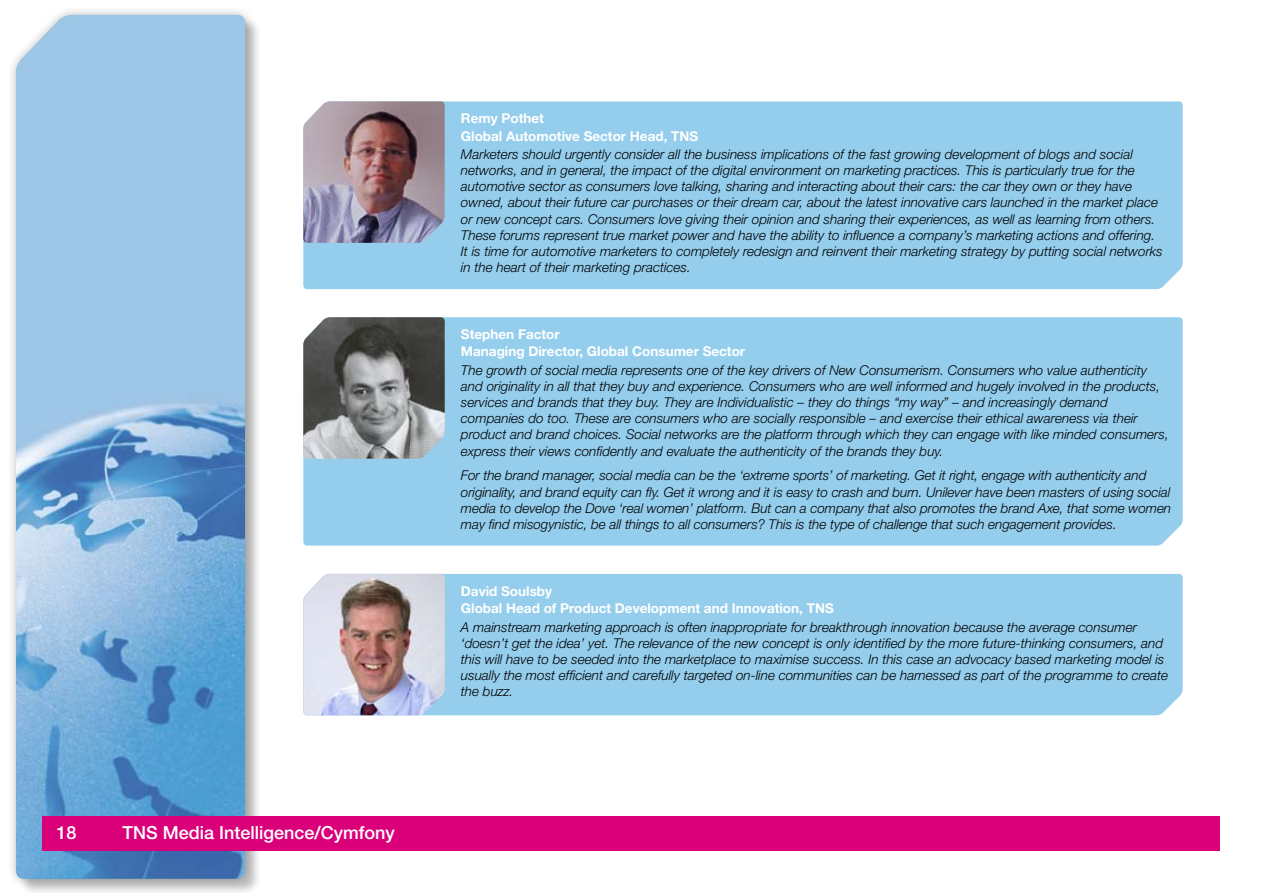
<style>
.page{position:relative;width:1263px;height:893px;background:#fff}
.page>*{position:absolute;margin:0;border:0;box-sizing:border-box;transform-origin:0 0}
.t1{font:500 18px "Helvetica Neue LT Std";color:#fff}
.t2{font:italic 300 13.5px/16.2px "Helvetica Neue LT Std";color:#000}
.t3{font:700 13.5px/17.1px "Helvetica Neue LT Std";color:#fff}
</style>
<div class="page">
<div style="left:6px;top:5px;width:255px;height:888px;background:#000;opacity:.25"></div>
<img style="left:16px;top:15px;width:229px;height:864px">
<div style="left:43px;top:816px;width:1177px;height:34px;background:#da007a"></div>
<div style="left:303px;top:101px;width:880px;height:188px;background:#95ceed"></div>
<div style="left:303px;top:317px;width:880px;height:229px;background:#95ceed"></div>
<img style="left:303px;top:101px;width:142px;height:142px">
<img style="left:303px;top:317px;width:142px;height:142px">
<div style="left:445px;top:574px;width:738px;height:141px;background:#95ceed"></div>
<img style="left:303px;top:574px;width:142px;height:141px">
<h1 class="t1" style="left:56px;top:822px;width:22px">18</h1>
<h1 class="t1" style="left:122px;top:822px;width:274px">TNS Media Intelligence/Cymfony</h1>
<p class="t3" style="left:461px;top:110px;width:239px">Remy Pothet<br>Global Automotive Sector Head, TNS</p>
<p class="t2" style="left:461px;top:146px;width:703px">Marketers should urgently consider all the business implications of the fast growing development of blogs and social networks, and in general, the impact of the digital environment on marketing practices. This is particularly true for the automotive sector as consumers love talking, sharing and interacting about their cars: the car they own or they have owned, about their future car purchases or their dream car, about the latest innovative cars launched in the market place or new concept cars. Consumers love giving their opinion and sharing their experiences, as well as learning from others.<br>These forums represent true market power and have the ability to influence a company’s marketing actions and offering.<br>It is time for automotive marketers to completely redesign and reinvent their marketing strategy by putting social networks in the heart of their marketing practices.</p>
<p class="t3" style="left:461px;top:326px;width:286px">Stephen Factor<br>Managing Director, Global Consumer Sector</p>
<p class="t2" style="left:461px;top:362px;width:709px">The growth of social media represents one of the key drivers of New Consumerism. Consumers who value authenticity and originality in all that they buy and experience. Consumers who are well informed and hugely involved in the products, services and brands that they buy. They are Individualistic – they do things “my way” – and increasingly demand companies do too. These are consumers who are socially responsible – and exercise their ethical awareness via their product and brand choices. Social networks are the platform through which they can engage with like minded consumers, express their views confidently and evaluate the authenticity of the brands they buy.</p>
<p class="t2" style="left:461px;top:467px;width:712px">For the brand manager, social media can be the ‘extreme sports’ of marketing. Get it right, engage with authenticity and originality, and brand equity can fly. Get it wrong and it is easy to crash and burn. Unilever have been masters of using social media to develop the Dove ‘real women’ platform. But can a company that also promotes the brand Axe, that some women may find misogynistic, be all things to all consumers? This is the type of challenge that such engagement provides.</p>
<p class="t3" style="left:461px;top:582px;width:374px">David Soulsby<br>Global Head of Product Development and Innovation, TNS</p>
<p class="t2" style="left:461px;top:619px;width:709px">A mainstream marketing approach is often inappropriate for breakthrough innovation because the average consumer ‘doesn’t get the idea’ yet. The relevance of the new concept is only identified by the more future-thinking consumers, and this will have to be seeded into the marketplace to maximise success. In this case an advocacy based marketing model is usually the most efficient and carefully targeted on-line communities can be harnessed as part of the programme to create the buzz.</p>
</div>
